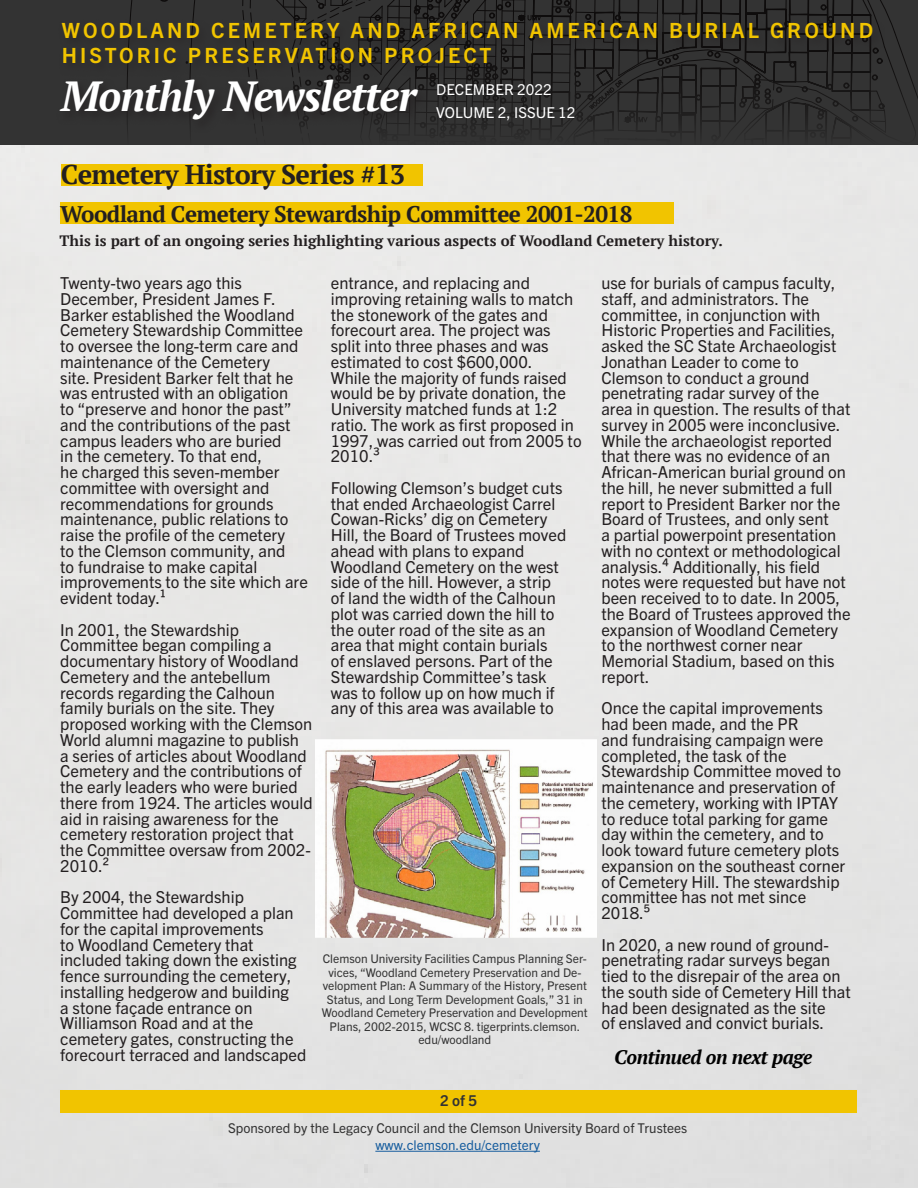
<style>
.page{position:relative;width:918px;height:1188px;background:#e7e6e5}
.page>*{position:absolute;margin:0;border:0;box-sizing:border-box;transform-origin:0 0}
.t1{font:45px "Myriad Pro";letter-spacing:-.025em;color:#fff}
.Secondary_Title{font:italic 700 42px "PT Serif";letter-spacing:-.025em;color:#fff}
.t2{font:700 27px "Trade Gothic Next LT Pro";letter-spacing:.15em;color:#f1c400}
.t3{font:700 27px "PT Serif";letter-spacing:-.025em;color:#231f20}
.t4{font:700 22.5px "PT Serif";letter-spacing:-.025em;color:#231f20}
.t5{font:700 21px "Trade Gothic Next LT Pro";letter-spacing:.15em;color:#f1c400}
.t6{font:italic 700 19.5px "PT Serif";letter-spacing:-.025em;color:#000}
.t7{font:16.5px/15.8px "Trade Gothic Next LT Pro";color:#231f20}
.t8{font:700 15px "PT Serif";color:#231f20}
.t9{font:15px "Trade Gothic Next LT Pro";color:#fff}
.t10{font:700 15px "Trade Gothic Next LT Pro";color:#333}
.t11{font:13.5px "Trade Gothic Next LT Pro";color:#333}
.t12{font:13.5px "Trade Gothic Next LT Pro";color:#175d9e}
.Photo_Credit{font:12px/13.5px "Trade Gothic Next LT Pro";color:#333;text-align:center}
</style>
<div class="page">
<div style="left:61px;top:1090px;width:796px;height:23px;background:#f1c400"></div>
<hr style="left:375px;top:1151px;width:165px;height:1px;background:#175d9e">
<div style="left:61px;top:165px;width:361px;height:21px;background:#f1c400"></div>
<div style="left:0;top:0;width:918px;height:145px;background:#333"></div>
<svg style="left:130px;top:0;width:788px;height:132px"></svg>
<div style="left:55px;top:76px;width:375px;height:57px;background:#302f2f"></div>
<img style="left:316px;top:740px;width:281px;height:198px">
<div style="left:60px;top:203px;width:613px;height:21px;background:#f1c400"></div>
<div style="left:58px;top:19px;width:827px;height:58px;background:#231f20;opacity:.55"></div>
<p class="t5" style="left:62px;top:16px;width:813px">WOODLAND CEMETERY AND AFRICAN AMERICAN BURIAL GROUND</p>
<p class="t5" style="left:62px;top:41px;width:431px">HISTORIC PRESERVATION PROJECT</p>
<h3 class="t2" style="left:61px;top:36px;width:773px">WOODLAND CEMETERY PRESERVATION PROJECT</h3>
<h1 class="t1" style="left:61px;top:71px;width:352px">Monthly Newsletter</h1>
<p class="t9" style="left:436px;top:79px;width:114px">F BRUARY 2022</p>
<p class="Secondary_Title" style="left:61px;top:69px;width:357px">Monthly Newsletter</p>
<p class="t9" style="left:436px;top:79px;width:117px">DECEMBER 2022</p>
<p class="t9" style="left:436px;top:102px;width:141px">VOLUME 2, ISSUE 12</p>
<p class="t9" style="left:558px;top:102px;width:10px">2</p>
<p class="t3" style="left:61px;top:157px;width:346px">Cemetery History Series #13</p>
<p class="t4" style="left:60px;top:199px;width:574px">Woodland Cemetery Stewardship Committee 2001-2018</p>
<p class="t8" style="left:59px;top:231px;width:665px">This is part of an ongoing series highlighting various aspects of Woodland Cemetery history.</p>
<p class="t7" style="left:331px;top:274px;width:252px">entrance, and replacing and improving retaining walls to match the stonework of the gates and forecourt area. The project was split into three phases and was estimated to cost $600,000.<br>While the majority of funds raised would be by private donation, the<br>University matched funds at 1:2 ratio. The work as first proposed in<br>1997, was carried out from 2005 to<br>2010.³</p>
<p class="t7" style="left:331px;top:479px;width:237px">Following Clemson’s budget cuts that ended Archaeologist Carrel<br>Cowan-Ricks’ dig on Cemetery<br>Hill, the Board of Trustees moved ahead with plans to expand<br>Woodland Cemetery on the west side of the hill. However, a strip of land the width of the Calhoun plot was carried down the hill to the outer road of the site as an area that might contain burials<br>of enslaved persons. Part of the<br>Stewardship Committee’s task was to follow up on how much if any of this area was available to</p>
<p class="t7" style="left:601px;top:274px;width:251px">use for burials of campus faculty, staff, and administrators. The committee, in conjunction with<br>Historic Properties and Facilities, asked the SC State Archaeologist<br>Jonathan Leader to come to<br>Clemson to conduct a ground penetrating radar survey of the area in question. The results of that survey in 2005 were inconclusive.<br>While the archaeologist reported that there was no evidence of an<br>African-American burial ground on the hill, he never submitted a full report to President Barker nor the<br>Board of Trustees, and only sent<br>a partial powerpoint presentation with no context or methodological analysis.⁴ Additionally, his field notes were requested but have not been received to to date. In 2005, the Board of Trustees approved the expansion of Woodland Cemetery to the northwest corner near<br>Memorial Stadium, based on this report.</p>
<p class="t7" style="left:601px;top:700px;width:245px">Once the capital improvements had been made, and the PR<br>and fundraising campaign were completed, the task of the<br>Stewardship Committee moved to maintenance and preservation of the cemetery, working with IPTAY to reduce total parking for game day within the cemetery, and to look toward future cemetery plots expansion on the southeast corner of Cemetery Hill. The stewardship committee has not met since<br>2018.⁵</p>
<p class="t7" style="left:601px;top:936px;width:251px">In 2020, a new round of ground&shy;penetrating radar surveys began tied to the disrepair of the area on the south side of Cemetery Hill that had been designated as the site<br>of enslaved and convict burials.</p>
<p class="t7" style="left:60px;top:274px;width:249px">Twenty-two years ago this<br>December, President James F.<br>Barker established the Woodland<br>Cemetery Stewardship Committee to oversee the long-term care and maintenance of the Cemetery<br>site. President Barker felt that he was entrusted with an obligation<br>to “preserve and honor the past” and the contributions of the past campus leaders who are buried<br>in the cemetery. To that end,<br>he charged this seven-member committee with oversight and recommendations for grounds maintenance, public relations to raise the profile of the cemetery<br>to the Clemson community, and<br>to fundraise to make capital improvements to the site which are evident today.¹</p>
<p class="t7" style="left:60px;top:621px;width:254px">In 2001, the Stewardship<br>Committee began compiling a documentary history of Woodland<br>Cemetery and the antebellum records regarding the Calhoun family burials on the site. They proposed working with the Clemson<br>World alumni magazine to publish<br>a series of articles about Woodland<br>Cemetery and the contributions of the early leaders who were buried there from 1924. The articles would aid in raising awareness for the cemetery restoration project that the Committee oversaw from 2002-<br>2010.²</p>
<p class="t7" style="left:60px;top:889px;width:248px">By 2004, the Stewardship<br>Committee had developed a plan for the capital improvements<br>to Woodland Cemetery that included taking down the existing fence surrounding the cemetery, installing hedgerow and building<br>a stone façade entrance on<br>Williamson Road and at the cemetery gates, constructing the forecourt terraced and landscaped</p>
<p class="Photo_Credit" style="left:322px;top:952px;width:267px">Clemson University Facilities Campus Planning Ser&shy;vices, “Woodland Cemetery Preservation and De&shy;velopment Plan: A Summary of the History, Present Status, and Long Term Development Goals,” 31 in Woodland Cemetery Preservation and Development Plans, 2002-2015, WCSC 8. tigerprints.clemson. edu/woodland</p>
<p class="t6" style="left:614px;top:1044px;width:200px">Continued on next page</p>
<p class="t10" style="left:440px;top:1091px;width:39px">2 of 5</p>
<p class="t11" style="left:228px;top:1119px;width:461px">Sponsored by the Legacy Council and the Clemson University Board of Trustees</p>
<p class="t12" style="left:375px;top:1136px;width:166px">www.clemson.edu/cemetery</p>
</div>
